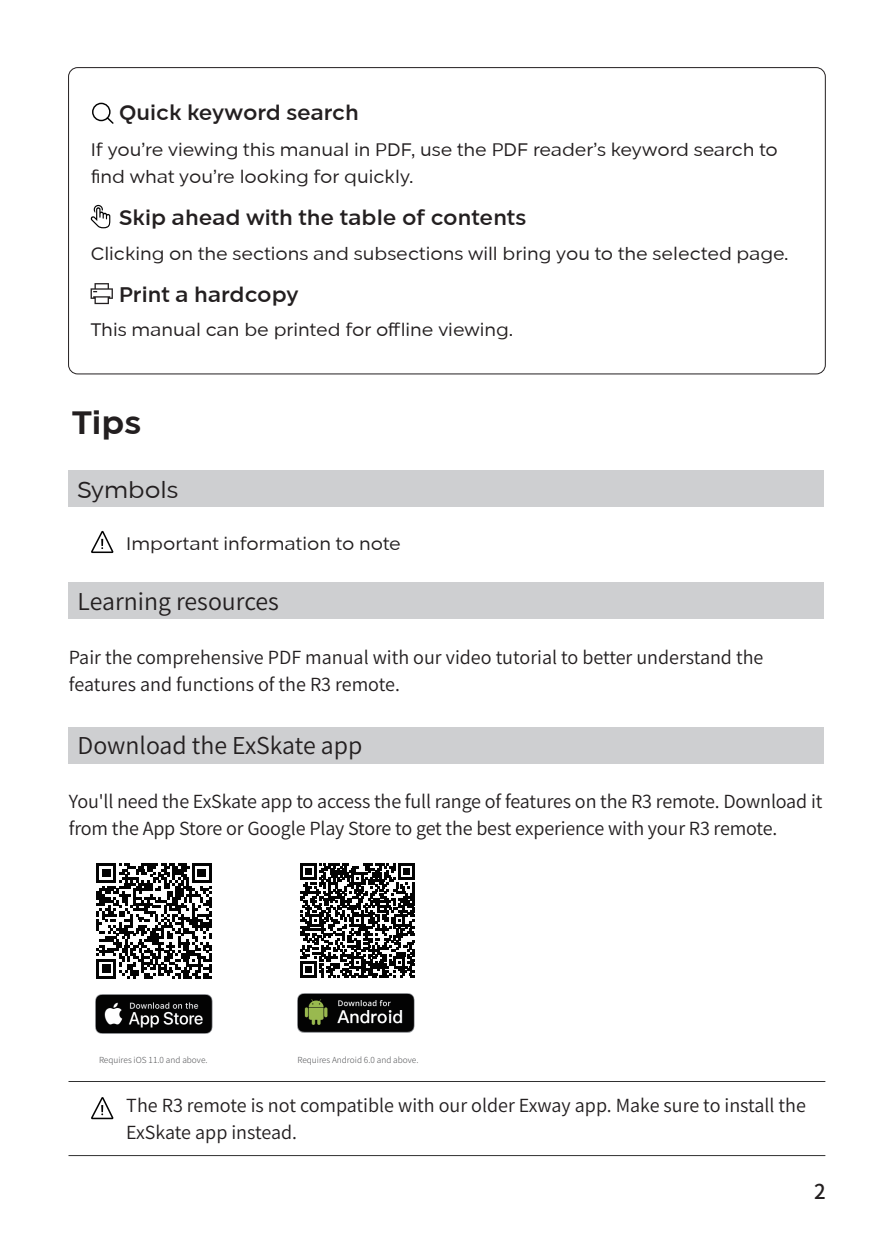
<style>
.page{position:relative;width:893px;height:1251px;background:#fff}
.page>*{position:absolute;margin:0;border:0;box-sizing:border-box;transform-origin:0 0}
.t1{font:700 32.1px "BD Megatoya";color:#231f20}
.t2{font:23.1px "Source Han Sans CN";color:#231f20}
.t3{font:23.1px "BD Megatoya";color:#231f20}
.t4{font:600 21px "BD Megatoya";color:#231f20}
.t5{font:500 20.4px "Source Han Sans CN";color:#231f20}
.t6{font:18px/27px "Source Han Sans CN";letter-spacing:-.01em;color:#231f20}
.t7{font:18px/27px "BD Megatoya";color:#231f20}
.t8{font:300 8.4px "Source Han Sans CN";color:#525355}
</style>
<div class="page">
<div style="left:69px;top:470px;width:755px;height:36px;background:#cecfd1"></div>
<svg style="left:92px;top:103px;width:22px;height:21px"></svg>
<svg style="left:90px;top:205px;width:20px;height:23px"></svg>
<svg style="left:91px;top:283px;width:22px;height:21px"></svg>
<svg style="left:91px;top:530px;width:22px;height:23px"></svg>
<svg style="left:91px;top:1097px;width:22px;height:21px"></svg>
<div style="left:69px;top:582px;width:755px;height:36px;background:#cecfd1"></div>
<div style="left:69px;top:726px;width:755px;height:37px;background:#cecfd1"></div>
<hr style="left:69px;top:1080px;width:756px;height:1px;background:#303030">
<hr style="left:69px;top:1154px;width:756px;height:1px;background:#303030">
<img style="left:95px;top:994px;width:117px;height:39px">
<img style="left:297px;top:993px;width:118px;height:39px">
<svg style="left:96px;top:863px;width:116px;height:115px"></svg>
<svg style="left:300px;top:863px;width:114px;height:114px"></svg>
<p class="t4" style="left:119px;top:98px;width:241px">Quick keyword search</p>
<p class="t7" style="left:91px;top:135px;width:689px">If you’re viewing this manual in PDF, use the PDF reader’s keyword search to find what you’re looking for quickly.</p>
<p class="t4" style="left:119px;top:204px;width:409px">Skip ahead with the table of contents</p>
<p class="t7" style="left:91px;top:239px;width:699px">Clicking on the sections and subsections will bring you to the selected page.</p>
<p class="t4" style="left:119px;top:280px;width:181px">Print a hardcopy</p>
<p class="t7" style="left:91px;top:316px;width:424px">This manual can be printed for offline viewing.</p>
<h1 class="t1" style="left:72px;top:401px;width:71px">Tips</h1>
<p class="t3" style="left:78px;top:474px;width:102px">Symbols</p>
<p class="t7" style="left:126px;top:529px;width:276px">Important information to note</p>
<p class="t2" style="left:78px;top:588px;width:203px">Learning resources</p>
<p class="t6" style="left:69px;top:644px;width:696px">Pair the comprehensive PDF manual with our video tutorial to better understand the features and functions of the R3 remote.</p>
<p class="t2" style="left:78px;top:732px;width:286px">Download the ExSkate app</p>
<p class="t6" style="left:69px;top:788px;width:755px">You'll need the ExSkate app to access the full range of features on the R3 remote. Download it from the App Store or Google Play Store to get the best experience with your R3 remote.</p>
<p class="t8" style="left:99px;top:1054px;width:110px">Requires iOS 11.0 and above.</p>
<p class="t8" style="left:297px;top:1054px;width:123px">Requires Android 6.0 and above.</p>
<p class="t6" style="left:126px;top:1091px;width:681px">The R3 remote is not compatible with our older Exway app. Make sure to install the<br>ExSkate app instead.</p>
<p class="t5" style="left:814px;top:1179px;width:13px">2</p>
</div>
